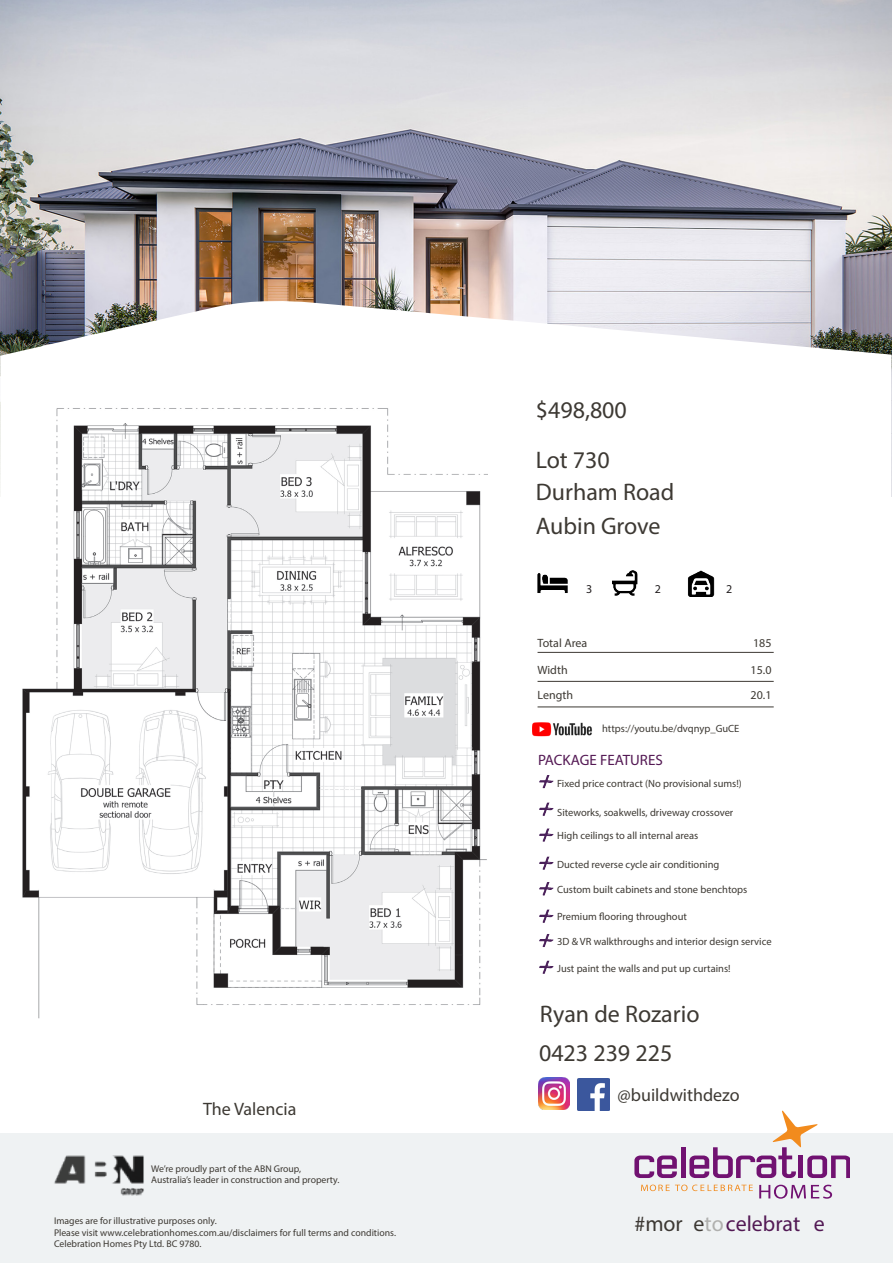
<style>
.page{position:relative;width:893px;height:1263px;background:#fff}
.page>*{position:absolute;margin:0;border:0;box-sizing:border-box;transform-origin:0 0}
.t1{font:24px/39.3px "Myriad Pro";color:#3d3933}
.t2{font:21.9px "Myriad Pro";color:#521954}
.t3{font:18px "Myriad Pro";color:#3d3933}
.t4{font:15px "Myriad Pro";color:#541954}
.t5{font:12px/24.3px "Myriad Pro";color:#3d3933}
.t6{font:12px "Myriad Pro";color:#231f20}
.t7{font:10.5px "Myriad Pro";color:#3d3933}
.t8{font:9.75px/11.7px "Myriad Pro";color:#3d3933}
.s1{color:#3c3833}
.s2{color:#b0b0ae}
</style>
<div class="page">
<img style="left:0;top:0;width:892px;height:299px">
<div style="left:0;top:1134px;width:893px;height:129px;background:#eff2f3"></div>
<svg style="left:0;top:299px;width:892px;height:198px"></svg>
<img style="left:539px;top:776px;width:15px;height:197px">
<img style="left:537px;top:570px;width:178px;height:27px">
<img style="left:54px;top:1155px;width:90px;height:41px">
<hr style="left:538px;top:652px;width:236px;height:1px;background:#3d3933">
<hr style="left:538px;top:681px;width:236px;height:1px;background:#3d3933">
<hr style="left:538px;top:707px;width:236px;height:1px;background:#3d3933">
<svg style="left:759px;top:1185px;width:73px;height:14px"></svg>
<svg style="left:634px;top:1155px;width:43px;height:23px"></svg>
<hr style="left:681px;top:1147px;width:4px;height:31px;background:#711271">
<svg style="left:689px;top:1110px;width:161px;height:68px"></svg>
<svg style="left:641px;top:1184px;width:112px;height:7px"></svg>
<img style="left:16px;top:406px;width:472px;height:613px">
<img style="left:578px;top:1078px;width:32px;height:32px">
<img style="left:538px;top:1077px;width:32px;height:32px">
<img style="left:533px;top:722px;width:59px;height:15px">
<h1 class="t1" style="left:536px;top:385px;width:93px;line-height:49.7px">$498,800<br>Lot 730</h1>
<h1 class="t1" style="left:536px;top:475px;width:140px;line-height:33.9px">Durham Road<br>Aubin Grove</h1>
<p class="t6" style="left:586px;top:581px;width:8px">3</p>
<p class="t6" style="left:655px;top:581px;width:8px">2</p>
<p class="t6" style="left:726px;top:581px;width:8px">2</p>
<p class="t5" style="left:538px;top:630px;width:51px">Total Area</p>
<p class="t5" style="left:538px;top:658px;width:37px">Width<br>Length</p>
<p class="t7" style="left:602px;top:722px;width:139px">https://youtu.be/dvqnyp_GuCE</p>
<h3 class="t4" style="left:538px;top:751px;width:126px">PACKAGE FEATURES</h3>
<p class="t5" style="left:753px;top:630px;width:20px">185</p>
<p class="t5" style="left:750px;top:658px;width:22px">15.0<br>20.1</p>
<p class="t7" style="left:557px;top:777px;width:186px">Fixed price contract (No provisional sums!)</p>
<p class="t7" style="left:557px;top:805px;width:178px">Siteworks, soakwells, driveway crossover</p>
<p class="t7" style="left:557px;top:829px;width:143px">High ceilings to all internal areas</p>
<p class="t7" style="left:557px;top:857px;width:164px">Ducted reverse cycle air conditioning</p>
<p class="t7" style="left:557px;top:883px;width:192px">Custom built cabinets and stone benchtops</p>
<p class="t7" style="left:557px;top:909px;width:131px">Premium flooring throughout</p>
<p class="t7" style="left:557px;top:935px;width:216px">3D &amp; VR walkthroughs and interior design service</p>
<p class="t7" style="left:557px;top:961px;width:175px">Just paint the walls and put up curtains!</p>
<h3 class="t3" style="left:203px;top:1097px;width:95px">The Valencia</h3>
<h1 class="t1" style="left:539px;top:994px;width:162px">Ryan de Rozario<br>0423 239 225</h1>
<h3 class="t3" style="left:618px;top:1084px;width:124px">@buildwithdezo</h3>
<p class="t8" style="left:151px;top:1162px;width:190px">We’re proudly part of the ABN Group,<br>Australia’s leader in construction and property.</p>
<p class="t8" style="left:54px;top:1214px;width:343px">Images are for illustrative purposes only.<br>Please visit www.celebrationhomes.com.au/disclaimers for full terms and conditions.<br>Celebration Homes Pty Ltd. BC 9780.</p>
<h2 class="t2" style="left:634px;top:1209px;width:192px"><span class="s1">#mor e</span><span class="s2">to</span>celebrat e</h2>
</div>
